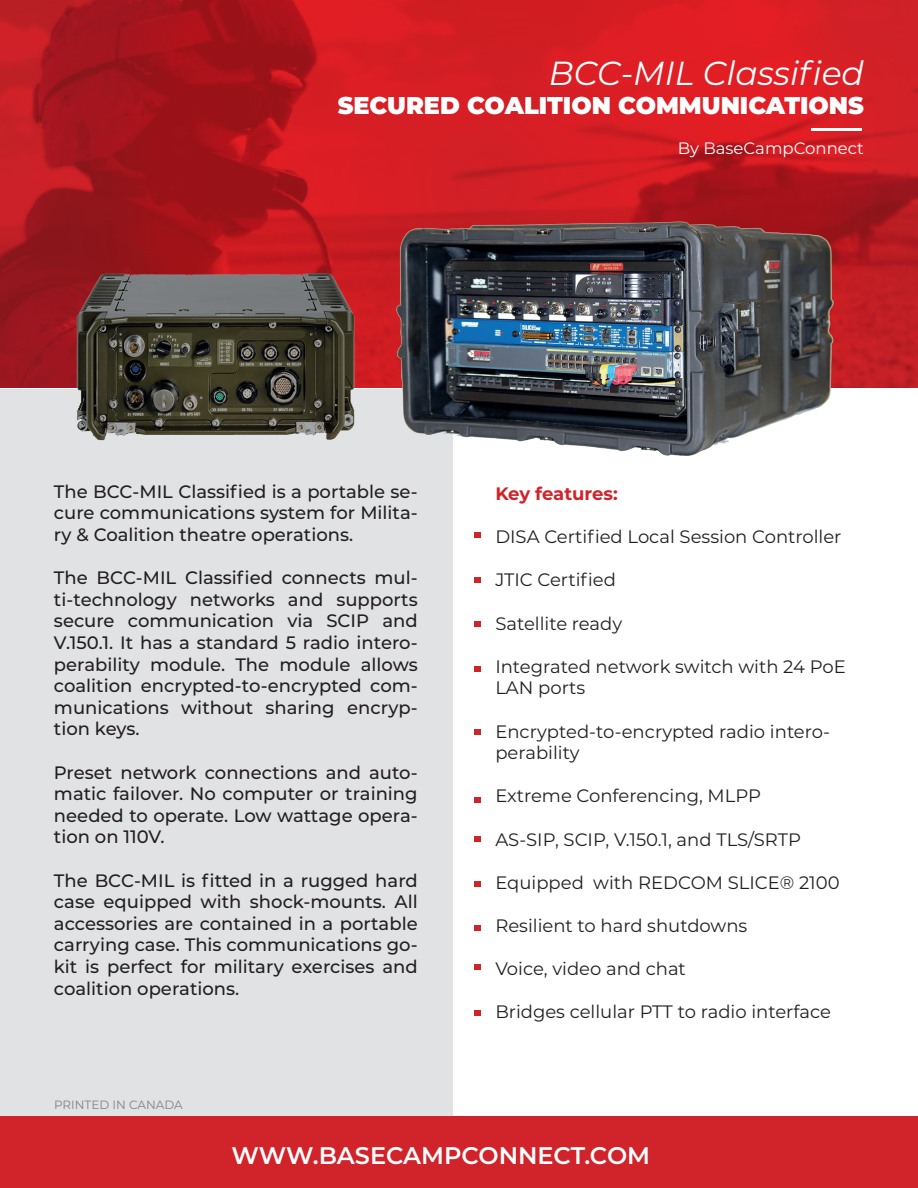
<style>
.page{position:relative;width:918px;height:1188px;background:#fff}
.page>*{position:absolute;margin:0;border:0;box-sizing:border-box;transform-origin:0 0}
.t1{font:italic 33.3px "Montserrat";color:#fff}
.t2{font:900 24.3px "Montserrat";color:#fff}
.t3{font:600 24px "Montserrat";color:#fff}
.t4{font:500 18px/21.6px "Montserrat";color:#231f20;text-align:justify}
.t5{font:18px/21.6px "Montserrat";color:#231f20}
.t6{font:700 18px "Montserrat";letter-spacing:-.005em;color:#d1232a}
.t7{font:16.5px "Montserrat";color:#fff}
.t8{font:12px "Montserrat";color:#808285}
</style>
<div class="page">
<img style="left:0;top:0;width:918px;height:388px">
<div style="left:0;top:389px;width:453px;height:727px;background:#e1e2e4"></div>
<div style="left:0;top:1116px;width:918px;height:72px;background:#d1232a"></div>
<hr style="left:812px;top:128px;width:50px;height:3px;background:#fff">
<svg style="left:475px;top:532px;width:6px;height:6px"></svg>
<svg style="left:475px;top:577px;width:6px;height:6px"></svg>
<svg style="left:475px;top:621px;width:6px;height:6px"></svg>
<svg style="left:475px;top:666px;width:6px;height:6px"></svg>
<svg style="left:475px;top:729px;width:6px;height:6px"></svg>
<svg style="left:475px;top:797px;width:6px;height:6px"></svg>
<svg style="left:475px;top:836px;width:6px;height:6px"></svg>
<svg style="left:475px;top:881px;width:6px;height:5px"></svg>
<img style="left:389px;top:170px;width:461px;height:286px">
<img style="left:51px;top:273px;width:327px;height:168px">
<svg style="left:475px;top:964px;width:6px;height:6px"></svg>
<svg style="left:475px;top:925px;width:6px;height:6px"></svg>
<svg style="left:475px;top:1010px;width:6px;height:6px"></svg>
<h1 class="t1" style="left:549px;top:51px;width:317px">BCC-MIL Classified</h1>
<h2 class="t2" style="left:338px;top:87px;width:528px">SECURED COALITION COMMUNICATIONS</h2>
<p class="t7" style="left:678px;top:136px;width:188px">By BaseCampConnect</p>
<p class="t4" style="left:54px;top:480px;width:365px">The BCC-MIL Classified is a portable se&shy;cure communications system for Milita&shy;ry &amp; Coalition theatre operations.</p>
<p class="t4" style="left:54px;top:566px;width:365px">The BCC-MIL Classified connects mul&shy;ti-technology networks and supports secure communication via SCIP and V.150.1. It has a standard 5 radio intero&shy;perability module. The module allows coalition encrypted-to-encrypted com&shy;munications without sharing encryp&shy;tion keys.</p>
<p class="t4" style="left:54px;top:761px;width:365px">Preset network connections and auto&shy;matic failover. No computer or training needed to operate. Low wattage opera&shy;tion on 110V.</p>
<p class="t4" style="left:54px;top:869px;width:365px">The BCC-MIL is fitted in a rugged hard case equipped with shock-mounts. All accessories are contained in a portable carrying case. This communications go&shy;kit is perfect for military exercises and coalition operations.</p>
<p class="t8" style="left:54px;top:1096px;width:130px">PRINTED IN CANADA</p>
<p class="t6" style="left:495px;top:481px;width:124px">Key features:</p>
<p class="t5" style="left:495px;top:525px;width:348px">DISA Certified Local Session Controller</p>
<p class="t5" style="left:495px;top:569px;width:122px">JTIC Certified</p>
<p class="t5" style="left:495px;top:612px;width:128px">Satellite ready</p>
<p class="t5" style="left:495px;top:655px;width:352px">Integrated network switch with 24 PoE<br>LAN ports</p>
<p class="t5" style="left:495px;top:720px;width:336px">Encrypted-to-encrypted radio intero&shy;perability</p>
<p class="t5" style="left:495px;top:785px;width:267px">Extreme Conferencing, MLPP</p>
<p class="t5" style="left:495px;top:828px;width:307px">AS-SIP, SCIP, V.150.1, and TLS/SRTP</p>
<p class="t5" style="left:495px;top:871px;width:346px">Equipped with REDCOM SLICE® 2100</p>
<p class="t5" style="left:495px;top:914px;width:254px">Resilient to hard shutdowns</p>
<p class="t5" style="left:495px;top:957px;width:192px">Voice, video and chat</p>
<p class="t5" style="left:495px;top:1001px;width:337px">Bridges cellular PTT to radio interface</p>
<h3 class="t3" style="left:231px;top:1138px;width:420px">WWW.BASECAMPCONNECT.COM</h3>
</div>
